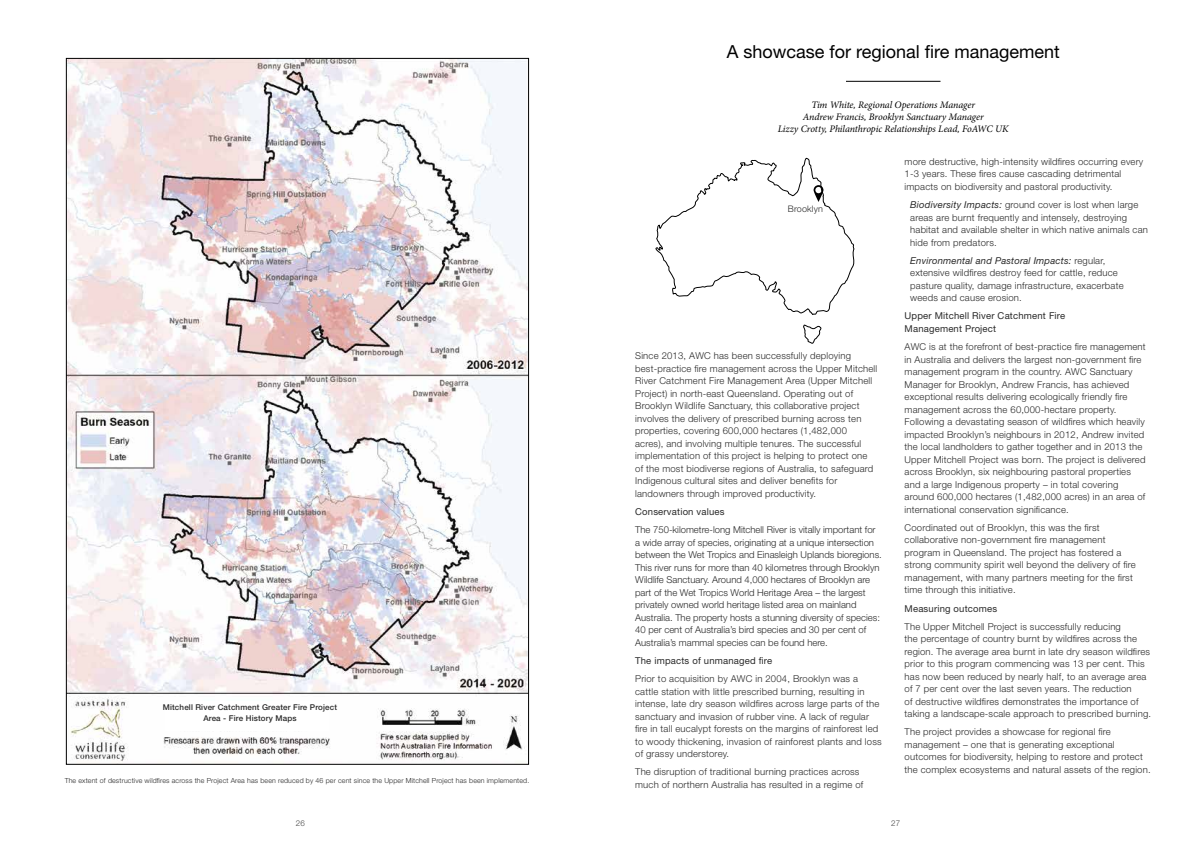
<style>
.page{position:relative;width:1191px;height:842px;background:#fff}
.page>*{position:absolute;margin:0;border:0;box-sizing:border-box;transform-origin:0 0}
.t1{font:18px "Helvetica Neue LT Std";color:#000}
.t2{font:italic 10px/12px "Minion Pro";letter-spacing:-.01em;color:#000;text-align:center}
.t3{font:300 9.5px/12.5px "Helvetica Neue LT Std";letter-spacing:.02em;color:#292929}
.t4{font:300 9.5px/12.5px "Helvetica Neue LT Std";color:#292929}
.t5{font:9.5px/12.5px "Helvetica Neue LT Std";letter-spacing:.02em;color:#292929}
.t6{font:300 9px "Helvetica Neue LT Std";letter-spacing:.02em;color:#292929}
.t7{font:500 8px/10.3px "Helvetica Neue LT Std";letter-spacing:.02em;color:#292929;text-align:center}
.t8{font:300 8px "Helvetica Neue LT Std";color:#484848}
.t9{font:300 7px "Helvetica Neue LT Std";letter-spacing:.02em;color:#292929}
.s1{font-weight:400;font-style:italic}
</style>
<div class="page">
<img style="left:68px;top:60px;width:459px;height:702px">
<div style="left:165px;top:701px;width:164px;height:30px;background:#fff"></div>
<hr style="left:846px;top:81px;width:94px;height:1px;background:#000">
<svg style="left:655px;top:158px;width:200px;height:186px"></svg>
<p class="t7" style="left:163px;top:702px;width:176px">Mitchell River Catchment Greater Fire Project<br>Area - Fire History Maps</p>
<p class="t9" style="left:65px;top:776px;width:466px">The extent of destructive wildfires across the Project Area has been reduced by 46 per cent since the Upper Mitchell Project has been implemented.</p>
<h1 class="t1" style="left:726px;top:41px;width:335px">A showcase for regional fire management</h1>
<p class="t2" style="left:777px;top:99px;width:232px">Tim White, Regional Operations Manager<br>Andrew Francis, Brooklyn Sanctuary Manager<br>Lizzy Crotty, Philanthropic Relationships Lead, FoAWC UK</p>
<p class="t6" style="left:788px;top:203px;width:37px">Brooklyn</p>
<p class="t3" style="left:635px;top:349px;width:243px">Since 2013, AWC has been successfully deploying best-practice fire management across the Upper Mitchell River Catchment Fire Management Area (Upper Mitchell Project) in north-east Queensland. Operating out of Brooklyn Wildlife Sanctuary, this collaborative project involves the delivery of prescribed burning across ten properties, covering 600,000 hectares (1,482,000 acres), and involving multiple tenures. The successful implementation of this project is helping to protect one of the most biodiverse regions of Australia, to safeguard Indigenous cultural sites and deliver benefits for landowners through improved productivity.</p>
<p class="t5" style="left:635px;top:505px;width:91px">Conservation values</p>
<p class="t4" style="left:635px;top:523px;width:248px">The 750-kilometre-long Mitchell River is vitally important for a wide array of species, originating at a unique intersection between the Wet Tropics and Einasleigh Uplands bioregions.<br>This river runs for more than 40 kilometres through Brooklyn Wildlife Sanctuary. Around 4,000 hectares of Brooklyn are part of the Wet Tropics World Heritage Area – the largest privately owned world heritage listed area on mainland Australia. The property hosts a stunning diversity of species:<br>40 per cent of Australia’s bird species and 30 per cent of Australia’s mammal species can be found here.</p>
<p class="t5" style="left:635px;top:654px;width:138px">The impacts of unmanaged fire</p>
<p class="t3" style="left:635px;top:672px;width:248px">Prior to acquisition by AWC in 2004, Brooklyn was a cattle station with little prescribed burning, resulting in intense, late dry season wildfires across large parts of the sanctuary and invasion of rubber vine. A lack of regular fire in tall eucalypt forests on the margins of rainforest led to woody thickening, invasion of rainforest plants and loss of grassy understorey.</p>
<p class="t3" style="left:635px;top:765px;width:230px">The disruption of traditional burning practices across much of northern Australia has resulted in a regime of</p>
<p class="t3" style="left:904px;top:155px;width:240px">more destructive, high-intensity wildfires occurring every<br>1-3 years. These fires cause cascading detrimental impacts on biodiversity and pastoral productivity.</p>
<p class="t3" style="left:910px;top:198px;width:239px"><span class="s1">Biodiversity Impacts:</span> ground cover is lost when large areas are burnt frequently and intensely, destroying habitat and available shelter in which native animals can hide from predators.</p>
<p class="t3" style="left:910px;top:254px;width:215px"><span class="s1">Environmental and Pastoral Impacts:</span> regular, extensive wildfires destroy feed for cattle, reduce pasture quality, damage infrastructure, exacerbate weeds and cause erosion.</p>
<p class="t5" style="left:904px;top:310px;width:162px">Upper Mitchell River Catchment Fire<br>Management Project</p>
<p class="t3" style="left:904px;top:340px;width:243px">AWC is at the forefront of best-practice fire management in Australia and delivers the largest non-government fire management program in the country. AWC Sanctuary Manager for Brooklyn, Andrew Francis, has achieved exceptional results delivering ecologically friendly fire management across the 60,000-hectare property.<br>Following a devastating season of wildfires which heavily impacted Brooklyn’s neighbours in 2012, Andrew invited the local landholders to gather together and in 2013 the Upper Mitchell Project was born. The project is delivered across Brooklyn, six neighbouring pastoral properties and a large Indigenous property – in total covering around 600,000 hectares (1,482,000 acres) in an area of international conservation significance.</p>
<p class="t3" style="left:904px;top:521px;width:233px">Coordinated out of Brooklyn, this was the first collaborative non-government fire management program in Queensland. The project has fostered a strong community spirit well beyond the delivery of fire management, with many partners meeting for the first time through this initiative.</p>
<p class="t5" style="left:904px;top:602px;width:94px">Measuring outcomes</p>
<p class="t3" style="left:904px;top:620px;width:248px">The Upper Mitchell Project is successfully reducing<br>the percentage of country burnt by wildfires across the region. The average area burnt in late dry season wildfires prior to this program commencing was 13 per cent. This has now been reduced by nearly half, to an average area of 7 per cent over the last seven years. The reduction<br>of destructive wildfires demonstrates the importance of taking a landscape-scale approach to prescribed burning.</p>
<p class="t3" style="left:904px;top:726px;width:248px">The project provides a showcase for regional fire management – one that is generating exceptional outcomes for biodiversity, helping to restore and protect the complex ecosystems and natural assets of the region.</p>
<p class="t8" style="left:296px;top:818px;width:11px">26</p>
<p class="t8" style="left:891px;top:818px;width:11px">27</p>
</div>
